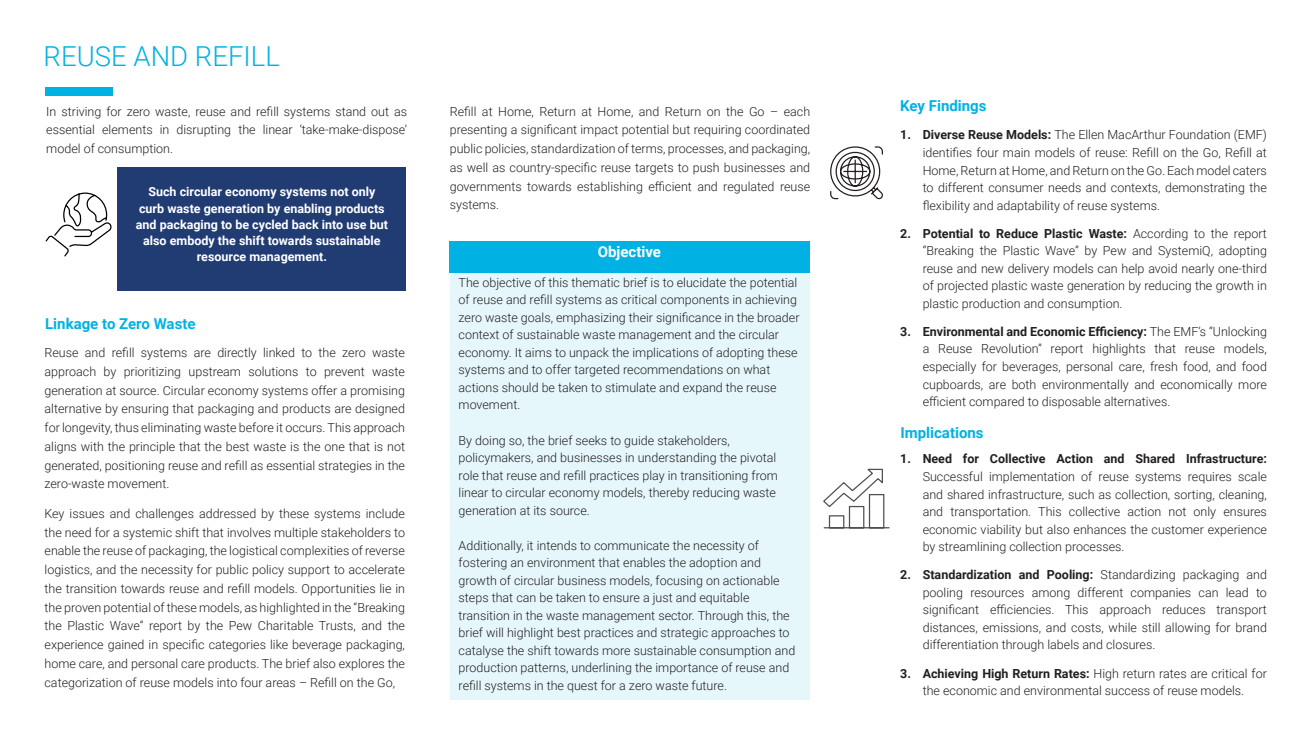
<style>
.page{position:relative;width:1312px;height:745px;background:#fff}
.page>*{position:absolute;margin:0;border:0;box-sizing:border-box;transform-origin:0 0}
.body{font:300 27.5px "Roboto";color:#00b2e3}
.body-2{font:700 15px "Roboto";color:#00b2e3}
.body-3{font:700 15px "Roboto";color:#fff}
.body-4{font:300 12.5px/17.5px "Roboto";color:#231f20;text-align:justify}
.body-5{font:700 12.5px/16.2px "Roboto";color:#fff;text-align:center}
.s1{font-weight:700}
</style>
<div class="page">
<div style="left:449px;top:273px;width:360px;height:426px;background:#e6f7fc"></div>
<div style="left:118px;top:167px;width:288px;height:124px;background:#213b73"></div>
<div style="left:45px;top:87px;width:68px;height:9px;background:#00b2e3"></div>
<svg style="left:45px;top:192px;width:67px;height:65px"></svg>
<div style="left:449px;top:241px;width:360px;height:32px;background:#00b2e3"></div>
<svg style="left:830px;top:146px;width:53px;height:54px"></svg>
<svg style="left:823px;top:468px;width:67px;height:60px"></svg>
<p class="body" style="left:44px;top:37px;width:238px">REUSE AND REFILL</p>
<p class="body-4" style="left:46px;top:101px;width:362px;line-height:18.8px">In striving for zero waste, reuse and refill systems stand out as essential elements in disrupting the linear ‘take-make-dispose’ model of consumption.</p>
<p class="body-5" style="left:136px;top:183px;width:253px">Such circular economy systems not only curb waste generation by enabling products and packaging to be cycled back into use but also embody the shift towards sustainable resource management.</p>
<p class="body-2" style="left:45px;top:313px;width:152px">Linkage to Zero Waste</p>
<p class="body-4" style="left:45px;top:342px;width:362px;line-height:18.8px">Reuse and refill systems are directly linked to the zero waste approach by prioritizing upstream solutions to prevent waste generation at source. Circular economy systems offer a promising alternative by ensuring that packaging and products are designed for longevity, thus eliminating waste before it occurs. This approach aligns with the principle that the best waste is the one that is not generated, positioning reuse and refill as essential strategies in the zero-waste movement.</p>
<p class="body-4" style="left:45px;top:503px;width:362px;line-height:18.8px">Key issues and challenges addressed by these systems include the need for a systemic shift that involves multiple stakeholders to enable the reuse of packaging, the logistical complexities of reverse logistics, and the necessity for public policy support to accelerate the transition towards reuse and refill models. Opportunities lie in the proven potential of these models, as highlighted in the “Breaking the Plastic Wave” report by the Pew Charitable Trusts, and the experience gained in specific categories like beverage packaging, home care, and personal care products. The brief also explores the categorization of reuse models into four areas – Refill on the Go,</p>
<p class="body-4" style="left:449px;top:101px;width:362px;line-height:18.8px">Refill at Home, Return at Home, and Return on the Go – each presenting a significant impact potential but requiring coordinated public policies, standardization of terms, processes, and packaging, as well as country-specific reuse targets to push businesses and governments towards establishing efficient and regulated reuse systems.</p>
<p class="body-3" style="left:597px;top:241px;width:65px">Objective</p>
<p class="body-4" style="left:458px;top:273px;width:342px;text-align:left">The objective of this thematic brief is to elucidate the potential of reuse and refill systems as critical components in achieving zero waste goals, emphasizing their significance in the broader context of sustainable waste management and the circular economy. It aims to unpack the implications of adopting these systems and to offer targeted recommendations on what actions should be taken to stimulate and expand the reuse movement.</p>
<p class="body-4" style="left:458px;top:430px;width:321px;text-align:left">By doing so, the brief seeks to guide stakeholders, policymakers, and businesses in understanding the pivotal role that reuse and refill practices play in transitioning from linear to circular economy models, thereby reducing waste generation at its source.</p>
<p class="body-4" style="left:458px;top:535px;width:338px;text-align:left">Additionally, it intends to communicate the necessity of fostering an environment that enables the adoption and growth of circular business models, focusing on actionable steps that can be taken to ensure a just and equitable transition in the waste management sector. Through this, the brief will highlight best practices and strategic approaches to catalyse the shift towards more sustainable consumption and production patterns, underlining the importance of reuse and refill systems in the quest for a zero waste future.</p>
<p class="body-2" style="left:900px;top:95px;width:88px">Key Findings</p>
<p class="body-4" style="left:922px;top:126px;width:346px;text-indent:-22px"><span class="s1">1. Diverse Reuse Models:</span> The Ellen MacArthur Foundation (EMF) identifies four main models of reuse: Refill on the Go, Refill at Home, Return at Home, and Return on the Go. Each model caters to different consumer needs and contexts, demonstrating the flexibility and adaptability of reuse systems.</p>
<p class="body-4" style="left:922px;top:224px;width:346px;text-indent:-22px"><span class="s1">2. Potential to Reduce Plastic Waste:</span> According to the report “Breaking the Plastic Wave” by Pew and SystemiQ, adopting reuse and new delivery models can help avoid nearly one-third of projected plastic waste generation by reducing the growth in plastic production and consumption.</p>
<p class="body-4" style="left:922px;top:322px;width:345px;text-indent:-22px"><span class="s1">3. Environmental and Economic Efficiency:</span> The EMF’s “Unlocking a Reuse Revolution” report highlights that reuse models, especially for beverages, personal care, fresh food, and food cupboards, are both environmentally and economically more efficient compared to disposable alternatives.</p>
<p class="body-2" style="left:900px;top:421px;width:85px">Implications</p>
<p class="body-4" style="left:922px;top:449px;width:346px;text-indent:-22px"><span class="s1">1. Need for Collective Action and Shared Infrastructure:<br></span>Successful implementation of reuse systems requires scale and shared infrastructure, such as collection, sorting, cleaning, and transportation. This collective action not only ensures economic viability but also enhances the customer experience by streamlining collection processes.</p>
<p class="body-4" style="left:922px;top:565px;width:345px;text-indent:-22px"><span class="s1">2. Standardization and Pooling:</span> Standardizing packaging and pooling resources among different companies can lead to significant efficiencies. This approach reduces transport distances, emissions, and costs, while still allowing for brand differentiation through labels and closures.</p>
<p class="body-4" style="left:900px;top:663px;width:368px;text-align:center"><span class="s1">3. Achieving High Return Rates:</span> High return rates are critical for the economic and environmental success of reuse models.</p>
</div>
